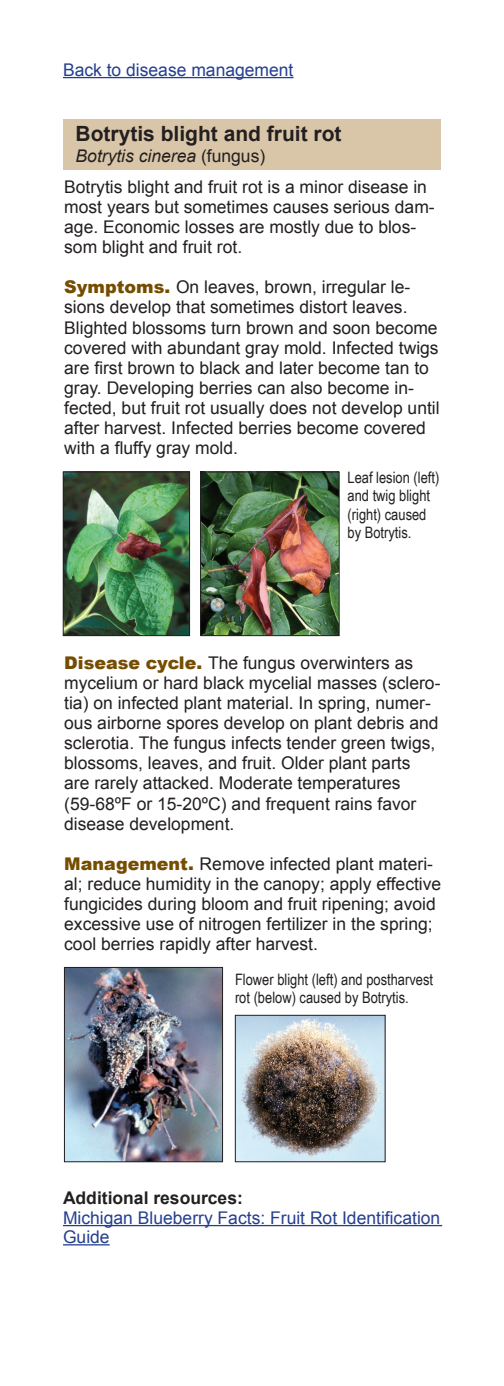
<style>
.page{position:relative;width:504px;height:1386px;background:#fff}
.page>*{position:absolute;margin:0;border:0;box-sizing:border-box;transform-origin:0 0}
.Organism_header{font:700 21px "Arial";color:#231f20}
.Guide_text{font:17.5px/20.1px "Arial";color:#231f20}
.Links{font:17.5px/19.2px "Arial";color:#253f8e}
.Organism_header-2{font:italic 17.5px "Arial";color:#231f20}
.Heading{font:700 17.5px "Arial";color:#231f20}
.Guide_caption{font:15.75px/18.4px "Arial Narrow";color:#231f20}
.s1{font-style:normal}
.s2{font-weight:900;color:#754d00}
</style>
<div class="page">
<hr style="left:63px;top:77px;width:231px;height:1px;background:#253f8e">
<div style="left:63px;top:119px;width:378px;height:50px;background:#d9c6a8"></div>
<img style="left:65px;top:474px;width:123px;height:160px">
<div style="left:63px;top:472px;width:127px;height:164px;border:1px solid #231f20"></div>
<img style="left:202px;top:474px;width:135px;height:160px">
<div style="left:200px;top:472px;width:139px;height:164px;border:1px solid #231f20"></div>
<img style="left:66px;top:969px;width:155px;height:191px">
<div style="left:64px;top:967px;width:159px;height:195px;border:1px solid #231f20"></div>
<img style="left:237px;top:1017px;width:146px;height:143px">
<div style="left:235px;top:1015px;width:150px;height:147px;border:1px solid #231f20"></div>
<hr style="left:63px;top:1225px;width:379px;height:1px;background:#253f8e">
<hr style="left:63px;top:1244px;width:47px;height:1px;background:#253f8e">
<p class="Links" style="left:63px;top:60px;width:232px">Back to disease management</p>
<p class="Organism_header" style="left:76px;top:120px;width:268px">Botrytis blight and fruit rot</p>
<p class="Organism_header-2" style="left:76px;top:144px;width:191px">Botrytis cinerea <span class="s1">(fungus)</span></p>
<p class="Guide_text" style="left:64px;top:177px;width:372px">Botrytis blight and fruit rot is a minor disease in most years but sometimes causes serious dam&shy;age. Economic losses are mostly due to blos&shy;som blight and fruit rot.</p>
<p class="Guide_text" style="left:64px;top:277px;width:377px"><span class="s2">Symptoms.</span> On leaves, brown, irregular le&shy;sions develop that sometimes distort leaves.<br>Blighted blossoms turn brown and soon become covered with abundant gray mold. Infected twigs are first brown to black and later become tan to gray. Developing berries can also become in&shy;fected, but fruit rot usually does not develop until after harvest. Infected berries become covered with a fluffy gray mold.</p>
<p class="Guide_caption" style="left:348px;top:468px;width:93px">Leaf lesion (left) and twig blight (right) caused by Botrytis.</p>
<p class="Guide_text" style="left:64px;top:653px;width:378px"><span class="s2">Disease cycle.</span> The fungus overwinters as mycelium or hard black mycelial masses (sclero&shy;tia) on infected plant material. In spring, numer&shy;ous airborne spores develop on plant debris and sclerotia. The fungus infects tender green twigs, blossoms, leaves, and fruit. Older plant parts<br>are rarely attacked. Moderate temperatures (59-68ºF or 15-20ºC) and frequent rains favor disease development.</p>
<p class="Guide_text" style="left:64px;top:854px;width:379px"><span class="s2">Management.</span> Remove infected plant materi&shy;al; reduce humidity in the canopy; apply effective fungicides during bloom and fruit ripening; avoid excessive use of nitrogen fertilizer in the spring; cool berries rapidly after harvest.</p>
<p class="Guide_caption" style="left:235px;top:970px;width:200px">Flower blight (left) and postharvest rot (below) caused by Botrytis.</p>
<p class="Heading" style="left:63px;top:1187px;width:181px">Additional resources:</p>
<p class="Links" style="left:63px;top:1208px;width:379px">Michigan Blueberry Facts: Fruit Rot Identification<br>Guide</p>
</div>
